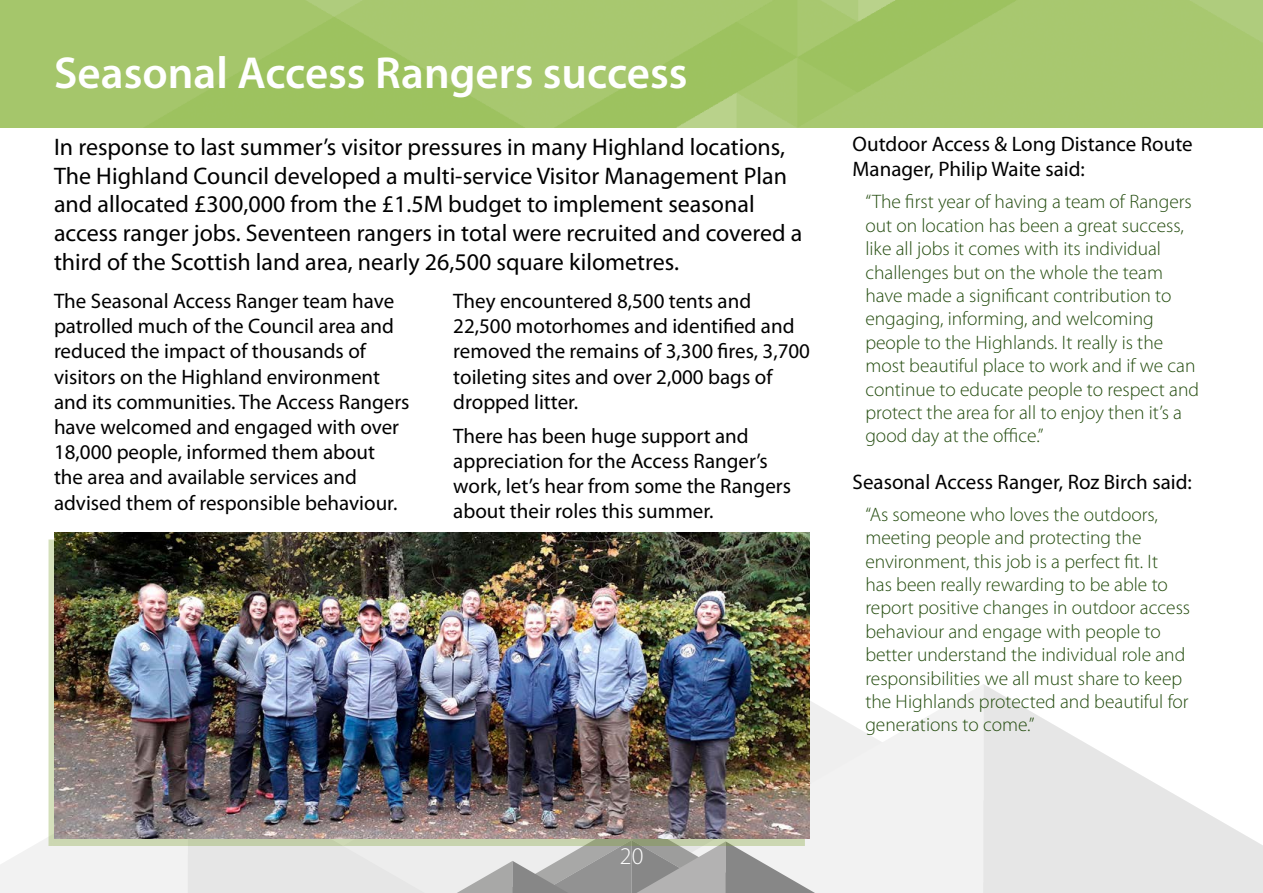
<style>
.page{position:relative;width:1263px;height:893px;background:#fff}
.page>*{position:absolute;margin:0;border:0;box-sizing:border-box;transform-origin:0 0}
.t1{font:45px "Myriad Variable Concept";color:#fff}
.t2{font:24px/28.8px "Myriad Pro";color:#000}
.t3{font:300 24px "Myriad Pro";color:#fff}
.t4{font:21px/25.2px "Myriad Pro";color:#000}
.t5{font:300 19.5px/23.4px "Myriad Pro";color:#254d10}
</style>
<div class="page">
<svg style="left:810px;top:685px;width:173px;height:208px;fill:#f2f2f2"></svg>
<svg style="left:983px;top:684px;width:280px;height:209px;fill:#e6e6e6"></svg>
<svg style="left:0;top:756px;width:832px;height:137px"></svg>
<img style="left:0;top:0;width:1263px;height:128px">
<div style="left:49px;top:540px;width:756px;height:306px;background:#72981b;opacity:.3"></div>
<img style="left:54px;top:533px;width:756px;height:306px">
<h1 class="t1" style="left:54px;top:46px;width:635px">Seasonal Access Rangers success</h1>
<p class="t2" style="left:54px;top:132px;width:750px">In response to last summer’s visitor pressures in many Highland locations, The Highland Council developed a multi-service Visitor Management Plan and allocated £300,000 from the £1.5M budget to implement seasonal access ranger jobs. Seventeen rangers in total were recruited and covered a third of the Scottish land area, nearly 26,500 square kilometres.</p>
<p class="t4" style="left:54px;top:288px;width:357px">The Seasonal Access Ranger team have patrolled much of the Council area and reduced the impact of thousands of visitors on the Highland environment and its communities. The Access Rangers have welcomed and engaged with over 18,000 people, informed them about<br>the area and available services and advised them of responsible behaviour.</p>
<p class="t4" style="left:453px;top:288px;width:358px">They encountered 8,500 tents and 22,500 motorhomes and identified and removed the remains of 3,300 fires, 3,700 toileting sites and over 2,000 bags of dropped litter.</p>
<p class="t4" style="left:453px;top:423px;width:339px">There has been huge support and appreciation for the Access Ranger’s work, let’s hear from some the Rangers about their roles this summer.</p>
<p class="t4" style="left:853px;top:131px;width:342px">Outdoor Access &amp; Long Distance Route<br>Manager, Philip Waite said:</p>
<p class="t5" style="left:865px;top:190px;width:335px">“The first year of having a team of Rangers out on location has been a great success, like all jobs it comes with its individual challenges but on the whole the team have made a significant contribution to engaging, informing, and welcoming people to the Highlands. It really is the most beautiful place to work and if we can continue to educate people to respect and protect the area for all to enjoy then it’s a good day at the office.”</p>
<p class="t4" style="left:853px;top:469px;width:341px">Seasonal Access Ranger, Roz Birch said:</p>
<p class="t5" style="left:865px;top:502px;width:326px">“As someone who loves the outdoors, meeting people and protecting the environment, this job is a perfect fit. It<br>has been really rewarding to be able to report positive changes in outdoor access behaviour and engage with people to better understand the individual role and responsibilities we all must share to keep the Highlands protected and beautiful for generations to come.”</p>
<p class="t3" style="left:620px;top:842px;width:25px">20</p>
</div>
